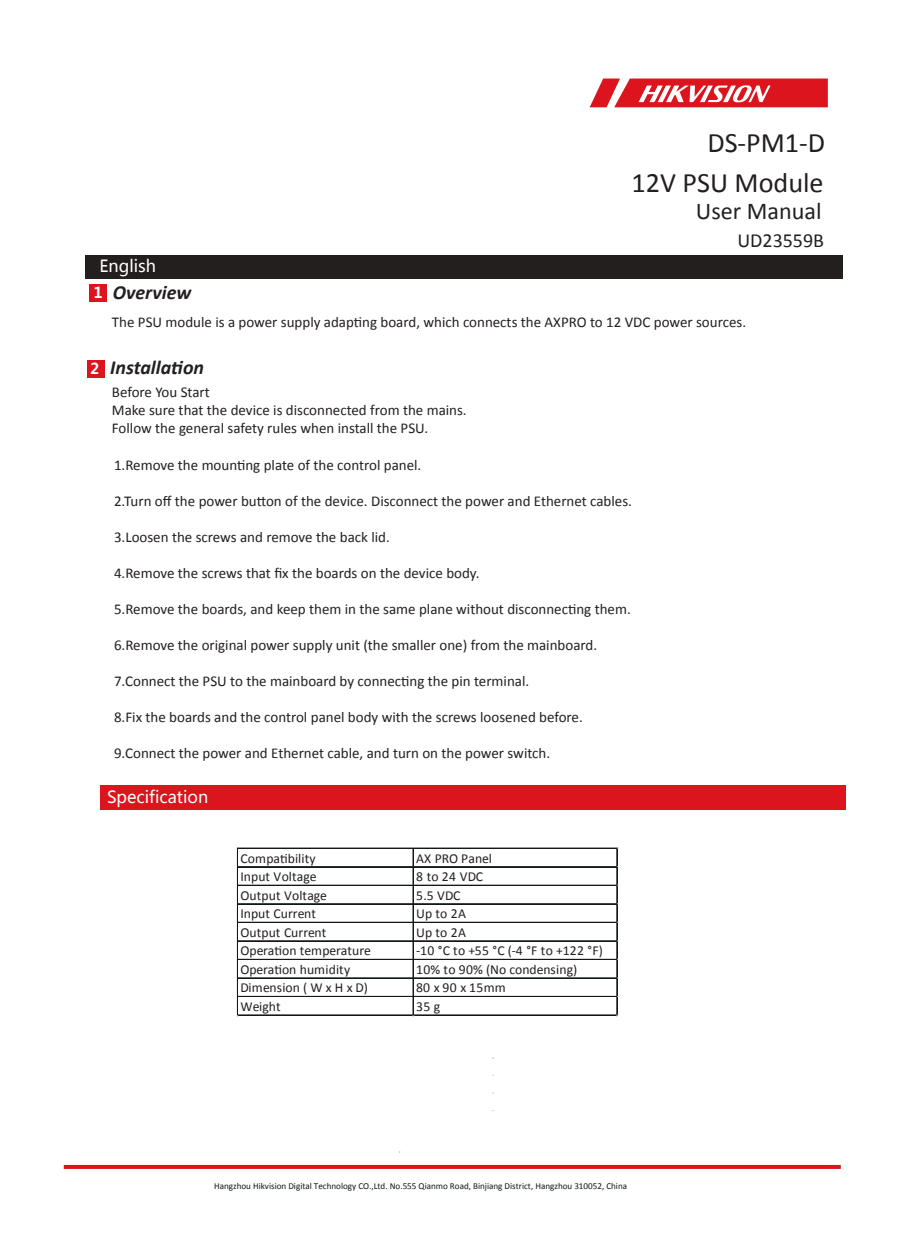
<style>
.page{position:relative;width:899px;height:1248px;background:#fff}
.page>*{position:absolute;margin:0;border:0;box-sizing:border-box;transform-origin:0 0}
.t1{font:28.2px "Calibri";color:#241f1f}
.t2{font:24.2px "Calibri";color:#241f1f}
.t3{font:italic 700 20px "Calibri";color:#241f1f}
.t4{font:20px "Calibri";color:#241f1f}
.t5{font:16.6px "Microsoft Ya Hei";color:#fff}
.t6{font:15px/18px "Calibri";color:#241f1f}
.t7{font:700 15px "Microsoft Ya Hei";color:#fff}
.t8{font:13.6px "Calibri";letter-spacing:.005em;color:#241f1f}
.t9{font:9px "Calibri";color:#121717}
.s1{font-family:"Microsoft Ya Hei";font-style:normal;font-size:15px;color:#fff}
</style>
<div class="page">
<svg style="left:590px;top:78px;width:237px;height:29px"></svg>
<svg style="left:64px;top:1164px;width:776px;height:4px;fill:#db141d"></svg>
<div style="left:85px;top:255px;width:757px;height:24px;background:#241f1f"></div>
<div style="left:89px;top:284px;width:18px;height:17px;background:#db141d"></div>
<div style="left:100px;top:785px;width:745px;height:24px;background:#db141d"></div>
<div style="left:87px;top:360px;width:17px;height:17px;background:#db141d"></div>
<hr style="left:238px;top:847px;width:379px;height:1px;background:#121717">
<hr style="left:238px;top:848px;width:379px;height:1px;background:#121717">
<hr style="left:238px;top:866px;width:379px;height:1px;background:#121717">
<hr style="left:238px;top:884px;width:379px;height:1px;background:#121717">
<hr style="left:238px;top:885px;width:379px;height:1px;background:#121717">
<hr style="left:238px;top:903px;width:379px;height:1px;background:#121717">
<hr style="left:238px;top:921px;width:379px;height:1px;background:#121717">
<hr style="left:238px;top:922px;width:379px;height:1px;background:#121717">
<hr style="left:238px;top:940px;width:379px;height:1px;background:#121717">
<hr style="left:238px;top:958px;width:379px;height:1px;background:#121717">
<hr style="left:238px;top:959px;width:379px;height:1px;background:#121717">
<hr style="left:238px;top:977px;width:379px;height:1px;background:#121717">
<hr style="left:238px;top:995px;width:379px;height:1px;background:#121717">
<hr style="left:238px;top:996px;width:379px;height:1px;background:#121717">
<hr style="left:237px;top:848px;width:1px;height:167px;background:#121717">
<hr style="left:412px;top:848px;width:1px;height:167px;background:#121717">
<hr style="left:413px;top:848px;width:1px;height:167px;background:#121717">
<hr style="left:238px;top:1014px;width:379px;height:1px;background:#121717">
<hr style="left:616px;top:848px;width:1px;height:167px;background:#121717">
<hr style="left:617px;top:848px;width:1px;height:167px;background:#121717">
<h1 class="t1" style="left:707px;top:125px;width:119px">DS-PM1-D</h1>
<h1 class="t1" style="left:631px;top:165px;width:193px">12V PSU Module</h1>
<h2 class="t2" style="left:696px;top:196px;width:127px">User Manual</h2>
<p class="t5" style="left:99px;top:254px;width:58px">English</p>
<h3 class="t3" style="left:93px;top:280px;width:99px"><span class="s1">1</span> Overview</h3>
<h3 class="t4" style="left:737px;top:227px;width:88px">UD23559B</h3>
<p class="t6" style="left:112px;top:313px;width:635px">The PSU module is a power supply adapting board, which connects the AXPRO to 12 VDC power sources.</p>
<p class="t7" style="left:90px;top:358px;width:11px">2</p>
<h3 class="t3" style="left:110px;top:354px;width:95px">Installation</h3>
<p class="t6" style="left:112px;top:383px;width:356px">Before You Start<br>Make sure that the device is disconnected from the mains.<br>Follow the general safety rules when install the PSU.</p>
<p class="t6" style="left:114px;top:456px;width:309px">1.Remove the mounting plate of the control panel.</p>
<p class="t6" style="left:114px;top:492px;width:519px">2.Turn off the power button of the device. Disconnect the power and Ethernet cables.</p>
<p class="t6" style="left:114px;top:528px;width:277px">3.Loosen the screws and remove the back lid.</p>
<p class="t6" style="left:114px;top:564px;width:367px">4.Remove the screws that fix the boards on the device body.</p>
<p class="t6" style="left:114px;top:600px;width:518px">5.Remove the boards, and keep them in the same plane without disconnecting them.</p>
<p class="t6" style="left:114px;top:635px;width:484px">6.Remove the original power supply unit (the smaller one) from the mainboard.</p>
<p class="t6" style="left:114px;top:671px;width:417px">7.Connect the PSU to the mainboard by connecting the pin terminal.</p>
<p class="t6" style="left:114px;top:707px;width:470px">8.Fix the boards and the control panel body with the screws loosened before.</p>
<p class="t6" style="left:114px;top:743px;width:438px">9.Connect the power and Ethernet cable, and turn on the power switch.</p>
<p class="t5" style="left:107px;top:786px;width:103px">Specification</p>
<p class="t8" style="left:241px;top:849px;width:77px">Compatibility</p>
<p class="t8" style="left:416px;top:849px;width:77px">AX PRO Panel</p>
<p class="t8" style="left:241px;top:867px;width:78px">Input Voltage</p>
<p class="t8" style="left:416px;top:867px;width:68px">8 to 24 VDC</p>
<p class="t8" style="left:241px;top:886px;width:88px">Output Voltage</p>
<p class="t8" style="left:416px;top:886px;width:46px">5.5 VDC</p>
<p class="t8" style="left:240px;top:905px;width:77px">Input Current</p>
<p class="t8" style="left:416px;top:905px;width:51px">Up to 2A</p>
<p class="t8" style="left:240px;top:923px;width:87px">Output Current</p>
<p class="t8" style="left:416px;top:923px;width:51px">Up to 2A</p>
<p class="t8" style="left:240px;top:942px;width:132px">Operation temperature</p>
<p class="t8" style="left:416px;top:942px;width:188px">-10 °C to +55 °C (-4 °F to +122 °F)</p>
<p class="t8" style="left:240px;top:960px;width:111px">Operation humidity</p>
<p class="t8" style="left:416px;top:960px;width:163px">10% to 90% (No condensing)</p>
<p class="t8" style="left:240px;top:979px;width:129px">Dimension ( W x H x D)</p>
<p class="t8" style="left:416px;top:979px;width:91px">80 x 90 x 15mm</p>
<p class="t8" style="left:241px;top:997px;width:42px">Weight</p>
<p class="t8" style="left:416px;top:997px;width:26px">35 g</p>
<p class="t9" style="left:214px;top:1179px;width:414px">Hangzhou Hikvision Digital Technology CO.,Ltd. No.555 Qianmo Road, Binjiang District, Hangzhou 310052, China</p>
</div>
